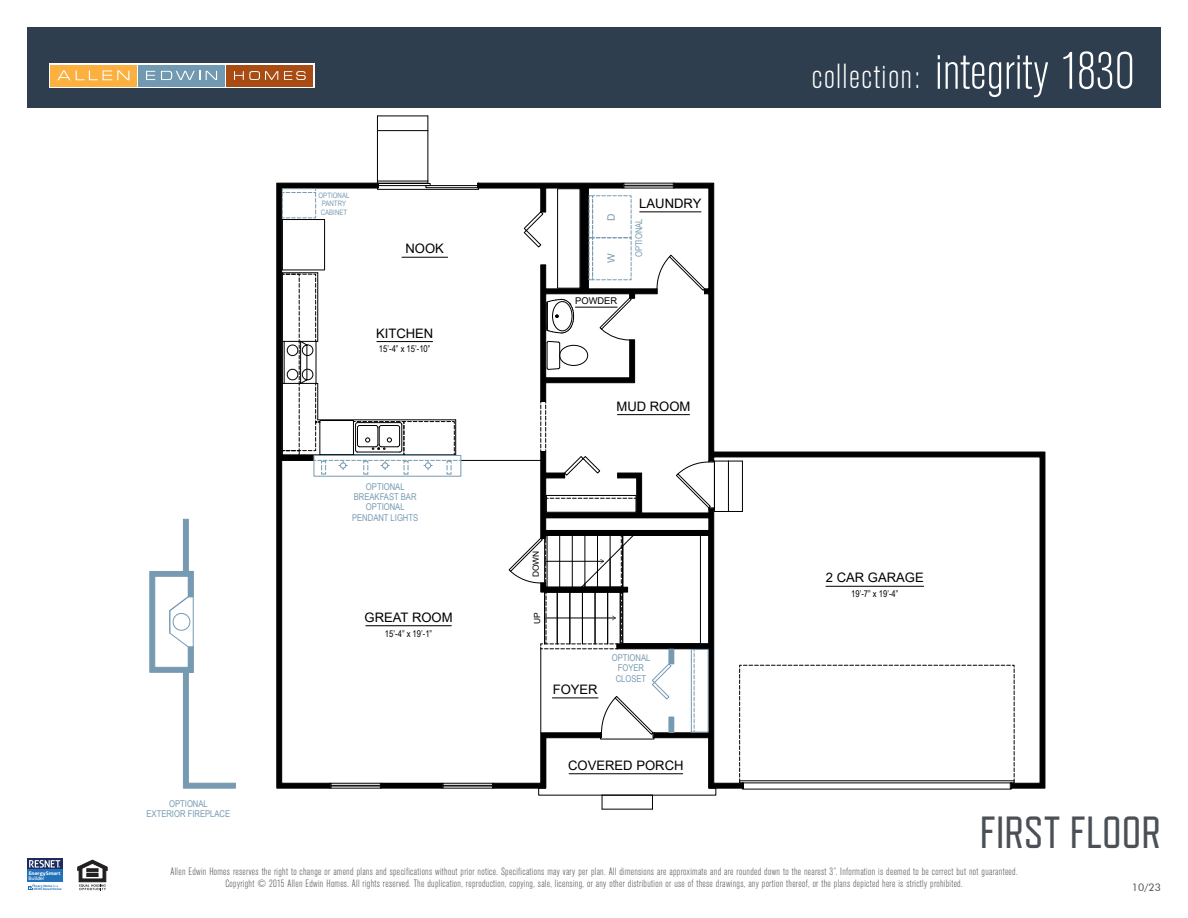
<style>
.page{position:relative;width:1188px;height:918px;background:#fff}
.page>*{position:absolute;margin:0;border:0;box-sizing:border-box;transform-origin:0 0}
.t1{font:300 condensed 52.5px "Akzidenz Grotesk BE";color:#fff}
.t2{font:45px "Refrigerator Deluxe";color:#4a5055}
.t3{font:13.05px "Arial";color:#000}
.t4{font:300 condensed 10.5px/12px "Akzidenz Grotesk BE";letter-spacing:.03em;color:#4a5055;text-align:center}
.t5{font:10.5px "Futura BT";color:#4a5055}
.t6{font:10.2px "Arial";color:#769ab2}
.t7{font:9.3px/10.2px "Arial Narrow";color:#769ab2;text-align:center}
.t8{font:9.3px "Arial Narrow";color:#000}
.t9{font:9.3px "Arial";color:#000}
.t10{font:8.4px "Arial";color:#000}
.t11{font:7.5px/8.4px "Arial Narrow";color:#769ab2}
.t12{font:700 4.8px "Aller";letter-spacing:-.015em;color:#fff;scale:1.12 1}
.t13{font:4.8px "Aller";letter-spacing:-.025em;color:#fff;scale:1.05 1}
.t14{font:700 3px/3.3px "Aller";letter-spacing:-.01em;color:#2272ba;scale:1.14 1}
.s1{font-weight:400}
.s2{font-size:34.5px}
</style>
<div class="page">
<svg style="left:78px;top:860px;width:29px;height:30px"></svg>
<div style="left:27px;top:858px;width:35px;height:12px;background:#1e2b5e"></div>
<div style="left:27px;top:870px;width:35px;height:13px;background:#2272ba"></div>
<svg style="left:29px;top:860px;width:31px;height:8px"></svg>
<svg style="left:28px;top:883px;width:6px;height:7px"></svg>
<div style="left:27px;top:27px;width:1134px;height:81px;background:#2e3e4e"></div>
<div style="left:49px;top:63px;width:266px;height:25px;background:#fff"></div>
<div style="left:226px;top:65px;width:87px;height:22px;background:#a84c13"></div>
<div style="left:138px;top:65px;width:87px;height:22px;background:#7199b1"></div>
<div style="left:50px;top:65px;width:87px;height:22px;background:#fbb03f"></div>
<svg style="left:57px;top:70px;width:72px;height:10px"></svg>
<svg style="left:146px;top:71px;width:9px;height:9px"></svg>
<svg style="left:161px;top:71px;width:39px;height:9px"></svg>
<svg style="left:206px;top:71px;width:11px;height:9px"></svg>
<svg style="left:234px;top:71px;width:44px;height:9px"></svg>
<svg style="left:284px;top:71px;width:22px;height:9px"></svg>
<hr style="left:366px;top:626px;width:85px;height:1px;background:#000">
<hr style="left:402px;top:257px;width:46px;height:1px;background:#000">
<hr style="left:377px;top:116px;width:51px;height:1px;background:#000">
<hr style="left:377px;top:130px;width:51px;height:1px;background:#000">
<hr style="left:377px;top:181px;width:51px;height:1px;background:#000">
<hr style="left:428px;top:131px;width:1px;height:50px;background:#000">
<svg style="left:428px;top:116px;width:1px;height:15px"></svg>
<svg style="left:377px;top:117px;width:1px;height:13px"></svg>
<hr style="left:377px;top:131px;width:1px;height:50px;background:#000">
<svg style="left:276px;top:183px;width:102px;height:606px"></svg>
<svg style="left:1015px;top:451px;width:30px;height:338px"></svg>
<hr style="left:457px;top:460px;width:84px;height:1px;background:#000">
<div style="left:282px;top:219px;width:43px;height:51px;border:1px solid #000"></div>
<div style="left:377px;top:183px;width:102px;height:7px;border:1px solid #000"></div>
<div style="left:378px;top:183px;width:52px;height:3px;border:1px solid #000"></div>
<div style="left:426px;top:185px;width:52px;height:3px;border:1px solid #000"></div>
<hr style="left:602px;top:809px;width:50px;height:1px;background:#000">
<hr style="left:282px;top:273px;width:36px;height:1px;background:#000">
<hr style="left:318px;top:273px;width:1px;height:68px;background:#000">
<hr style="left:331px;top:785px;width:49px;height:1px;background:#000">
<hr style="left:331px;top:786px;width:49px;height:1px;background:#000">
<hr style="left:443px;top:785px;width:49px;height:1px;background:#000">
<hr style="left:443px;top:786px;width:49px;height:1px;background:#000">
<div style="left:381px;top:783px;width:61px;height:5px;background:#000"></div>
<svg style="left:282px;top:188px;width:34px;height:31px"></svg>
<svg style="left:282px;top:274px;width:179px;height:201px"></svg>
<svg style="left:477px;top:183px;width:538px;height:626px"></svg>
<div style="left:669px;top:649px;width:5px;height:15px;background:#769ab2"></div>
<div style="left:669px;top:717px;width:5px;height:15px;background:#769ab2"></div>
<svg style="left:149px;top:519px;width:87px;height:270px"></svg>
<div style="left:188px;top:647px;width:5px;height:25px;background:#769ab2"></div>
<div style="left:188px;top:571px;width:5px;height:26px;background:#769ab2"></div>
<p class="t12" style="left:29px;top:871px;width:30px">EnergySmart</p>
<p class="t13" style="left:29px;top:876px;width:17px">Builder</p>
<p class="t14" style="left:34px;top:884px;width:26px">Every Home <span class="s1">is a<br></span>HERS Rated Home</p>
<p class="t7" style="left:146px;top:798px;width:85px">OPTIONAL<br>EXTERIOR FIREPLACE</p>
<p class="t11" style="left:319px;top:191px;width:32px">OPTIONAL<br>PANTRY<br>CABINET</p>
<p class="t3" style="left:406px;top:240px;width:40px">NOOK</p>
<p class="t3" style="left:376px;top:324px;width:59px">KITCHEN</p>
<p class="t8" style="left:379px;top:342px;width:53px">15’-4” x 15’-10”</p>
<p class="t7" style="left:352px;top:481px;width:68px">OPTIONAL<br>BREAKFAST BAR<br>OPTIONAL<br>PENDANT LIGHTS</p>
<p class="t3" style="left:365px;top:608px;width:90px">GREAT ROOM</p>
<p class="t8" style="left:385px;top:626px;width:49px">15’-4” x 19’-1”</p>
<p class="t6" style="left:604px;top:221px;width:9px;rotate:-90deg">D</p>
<p class="t6" style="left:604px;top:263px;width:11px;rotate:-90deg">W</p>
<p class="t9" style="left:575px;top:294px;width:44px">POWDER</p>
<p class="t3" style="left:639px;top:194px;width:64px">LAUNDRY</p>
<p class="t7" style="left:634px;top:257px;width:40px;rotate:-90deg">OPTIONAL</p>
<p class="t3" style="left:616px;top:397px;width:76px">MUD ROOM</p>
<p class="t10" style="left:530px;top:577px;width:28px;rotate:-90deg">DOWN</p>
<p class="t10" style="left:531px;top:624px;width:13px;rotate:-90deg">UP</p>
<p class="t3" style="left:553px;top:680px;width:47px">FOYER</p>
<p class="t7" style="left:612px;top:652px;width:40px">OPTIONAL<br>FOYER<br>CLOSET</p>
<p class="t3" style="left:568px;top:756px;width:117px">COVERED PORCH</p>
<h1 class="t1" style="left:812px;top:43px;width:324px"><span class="s2">collection:</span> integrity 1830</h1>
<p class="t3" style="left:826px;top:569px;width:100px">2 CAR GARAGE</p>
<p class="t8" style="left:851px;top:587px;width:49px">19’-7” x 19’-4”</p>
<p class="t2" style="left:980px;top:808px;width:183px">FIRST FLOOR</p>
<p class="t4" style="left:170px;top:865px;width:849px">Allen Edwin Homes reserves the right to change or amend plans and specifications without prior notice. Specifications may vary per plan. All dimensions are approximate and are rounded down to the nearest 3”. Information is deemed to be correct but not guaranteed.<br>Copyright © 2015 Allen Edwin Homes. All rights reserved. The duplication, reproduction, copying, sale, licensing, or any other distribution or use of these drawings, any portion thereof, or the plans depicted here is strictly prohibited.</p>
<p class="t5" style="left:1132px;top:881px;width:31px">10/23</p>
</div>
